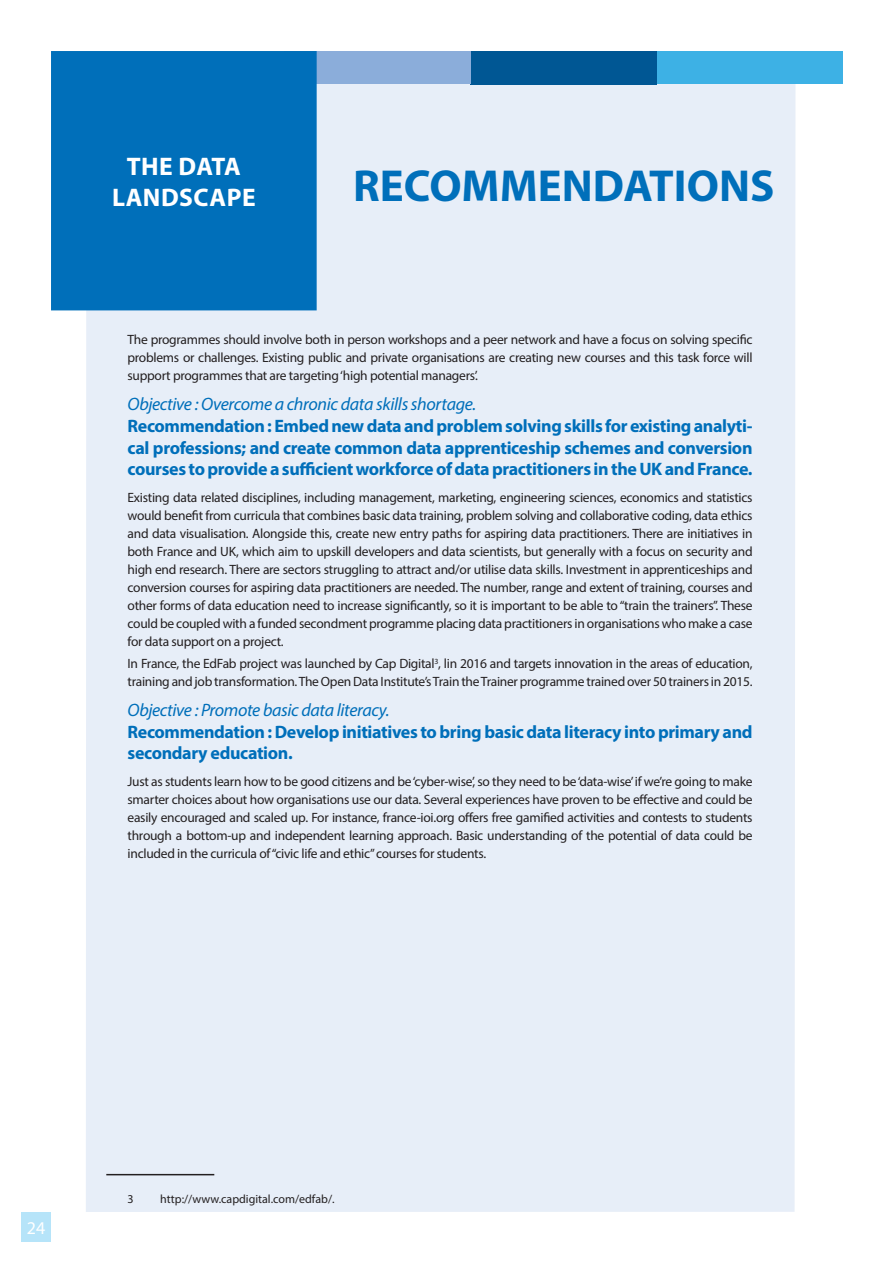
<style>
.page{position:relative;width:893px;height:1263px;background:#fff}
.page>*{position:absolute;margin:0;border:0;box-sizing:border-box;transform-origin:0 0}
.t1{font:700 45px "Myriad Pro";color:#006fba}
.t2{font:700 25.5px/30.6px "Myriad Pro";letter-spacing:.02em;color:#fff;text-align:center}
.t3{font:700 18px/21.6px "Myriad Pro";letter-spacing:-.02em;color:#006fba;text-align:justify}
.t4{font:italic 18px "Myriad Pro";letter-spacing:-.02em;color:#006fba}
.t5{font:18px "Myriad Pro";color:#fff}
.t6{font:13.5px/18px "Myriad Pro";letter-spacing:-.02em;color:#231f20;text-align:justify}
.t7{font:12px "Myriad Pro";color:#231f20}
</style>
<div class="page">
<div style="left:21px;top:1212px;width:30px;height:30px;background:#b6e4f9"></div>
<div style="left:86px;top:84px;width:709px;height:1128px;background:#e7eef8"></div>
<hr style="left:106px;top:1174px;width:108px;height:1px;background:#231f20">
<div style="left:656px;top:51px;width:187px;height:33px;background:#3db1e5"></div>
<div style="left:470px;top:51px;width:186px;height:33px;background:#005794"></div>
<div style="left:284px;top:51px;width:186px;height:33px;background:#8badda"></div>
<div style="left:51px;top:51px;width:266px;height:259px;background:#006fba"></div>
<h2 class="t2" style="left:112px;top:150px;width:145px">THE DATA<br>LANDSCAPE</h2>
<h1 class="t1" style="left:353px;top:157px;width:423px">RECOMMENDATIONS</h1>
<p class="t6" style="left:128px;top:331px;width:627px">The programmes should involve both in person workshops and a peer network and have a focus on solving specific problems or challenges. Existing public and private organisations are creating new courses and this task force will support programmes that are targeting ‘high potential managers’.</p>
<h3 class="t4" style="left:128px;top:393px;width:350px">Objective : Overcome a chronic data skills shortage.</h3>
<p class="t3" style="left:128px;top:415px;width:627px">Recommendation : Embed new data and problem solving skills for existing analyti&shy;cal professions; and create common data apprenticeship schemes and conversion courses to provide a sufficient workforce of data practitioners in the UK and France.</p>
<p class="t6" style="left:128px;top:488px;width:627px">Existing data related disciplines, including management, marketing, engineering sciences, economics and statistics would benefit from curricula that combines basic data training, problem solving and collaborative coding, data ethics and data visualisation. Alongside this, create new entry paths for aspiring data practitioners. There are initiatives in both France and UK, which aim to upskill developers and data scientists, but generally with a focus on security and high end research. There are sectors struggling to attract and/or utilise data skills. Investment in apprenticeships and conversion courses for aspiring data practitioners are needed. The number, range and extent of training, courses and other forms of data education need to increase significantly, so it is important to be able to “train the trainers”. These could be coupled with a funded secondment programme placing data practitioners in organisations who make a case for data support on a project.</p>
<p class="t6" style="left:128px;top:654px;width:627px">In France, the EdFab project was launched by Cap Digital<sup>3</sup>, lin 2016 and targets innovation in the areas of education, training and job transformation. The Open Data Institute’s Train the Trainer programme trained over 50 trainers in 2015.</p>
<h3 class="t4" style="left:128px;top:699px;width:263px">Objective : Promote basic data literacy.</h3>
<h3 class="t3" style="left:128px;top:720px;width:626px">Recommendation : Develop initiatives to bring basic data literacy into primary and secondary education.</h3>
<p class="t6" style="left:128px;top:772px;width:627px">Just as students learn how to be good citizens and be ‘cyber-wise’, so they need to be ‘data-wise’ if we’re going to make smarter choices about how organisations use our data. Several experiences have proven to be effective and could be easily encouraged and scaled up. For instance, france-ioi.org offers free gamified activities and contests to students through a bottom-up and independent learning approach. Basic understanding of the potential of data could be included in the curricula of “civic life and ethic” courses for students.</p>
<h3 class="t5" style="left:27px;top:1216px;width:20px">24</h3>
<p class="t7" style="left:128px;top:1192px;width:8px">3</p>
<p class="t7" style="left:160px;top:1192px;width:176px">http://www.capdigital.com/edfab/.</p>
</div>
